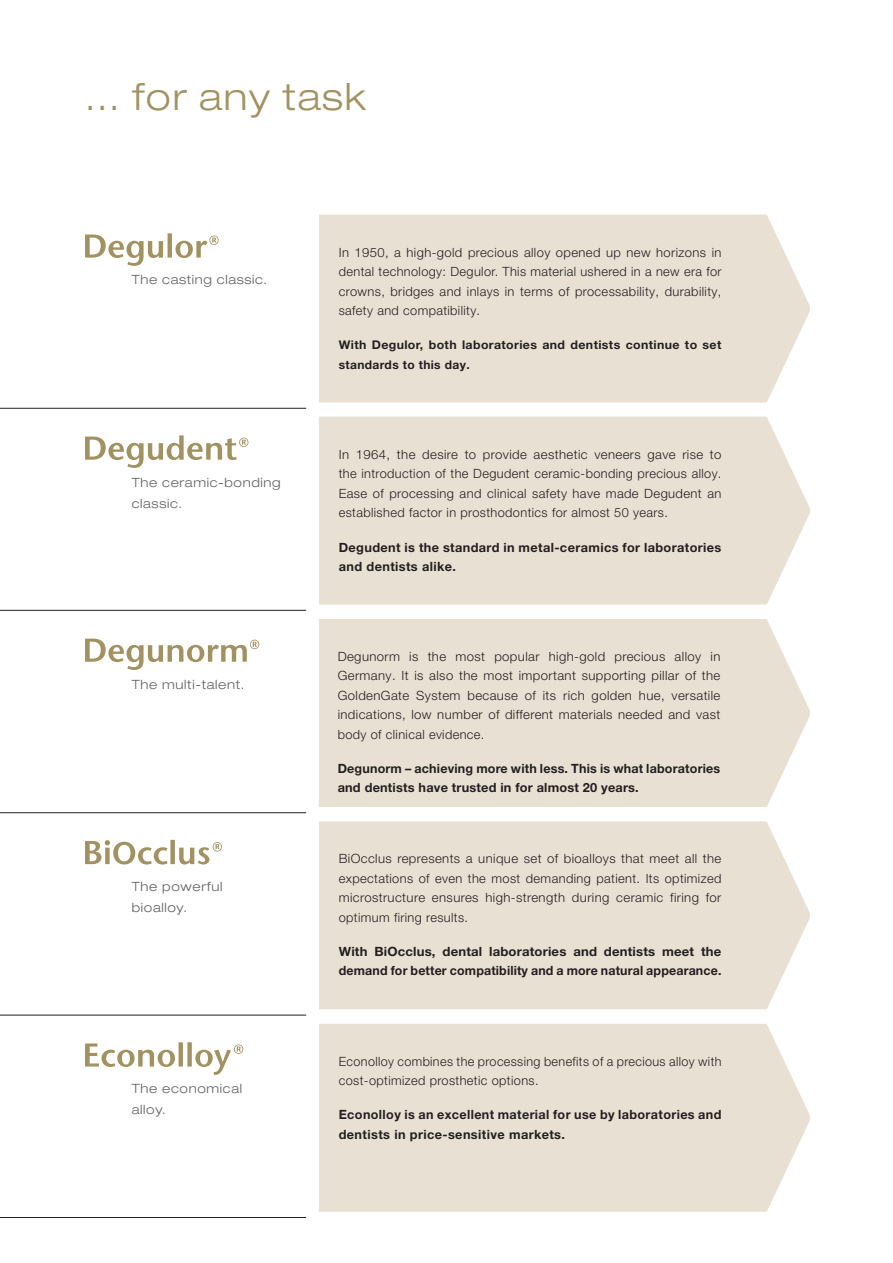
<style>
.page{position:relative;width:893px;height:1263px;background:#fff}
.page>*{position:absolute;margin:0;border:0;box-sizing:border-box;transform-origin:0 0}
.t1{font:300 expanded 37.5px "Helvetica Neue LT Pro";letter-spacing:.045em;color:#a29161}
.t2{font:300 12.75px/19.5px "Helvetica Neue LT Pro";letter-spacing:.03em;color:#231f20;text-align:justify}
.t3{font:700 12.75px/19.5px "Helvetica Neue LT Pro";letter-spacing:.015em;color:#231f20}
.t4{font:300 expanded 12.75px/21px "Helvetica Neue LT Pro";letter-spacing:.05em;color:#636366}
.t5{font:700 12px/19.5px "Helvetica Neue LT Pro";letter-spacing:.03em;color:#231f20}
</style>
<div class="page">
<div style="left:319px;top:215px;width:491px;height:187px;background:#e8e1d3"></div>
<div style="left:319px;top:417px;width:491px;height:187px;background:#e8e1d3"></div>
<div style="left:319px;top:619px;width:491px;height:188px;background:#e8e1d3"></div>
<div style="left:319px;top:821px;width:491px;height:188px;background:#e8e1d3"></div>
<div style="left:319px;top:1024px;width:491px;height:188px;background:#e8e1d3"></div>
<hr style="left:0;top:408px;width:306px;height:1px;background:#231f20">
<hr style="left:0;top:610px;width:306px;height:1px;background:#231f20">
<hr style="left:0;top:812px;width:306px;height:1px;background:#231f20">
<hr style="left:0;top:1015px;width:306px;height:1px;background:#231f20">
<hr style="left:0;top:1217px;width:306px;height:1px;background:#231f20">
<svg style="left:85px;top:233px;width:134px;height:33px"></svg>
<svg style="left:85px;top:435px;width:163px;height:33px"></svg>
<svg style="left:85px;top:639px;width:174px;height:31px"></svg>
<svg style="left:85px;top:1042px;width:158px;height:33px"></svg>
<svg style="left:85px;top:840px;width:137px;height:24px"></svg>
<h1 class="t1" style="left:85px;top:74px;width:283px">... for any task</h1>
<p class="t4" style="left:132px;top:269px;width:137px">The casting classic.</p>
<p class="t4" style="left:132px;top:471px;width:150px">The ceramic-bonding classic.</p>
<p class="t4" style="left:132px;top:673px;width:114px">The multi-talent.</p>
<p class="t4" style="left:132px;top:875px;width:92px">The powerful bioalloy.</p>
<p class="t4" style="left:132px;top:1078px;width:112px">The economical alloy.</p>
<p class="t2" style="left:339px;top:242px;width:384px">In 1950, a high-gold precious alloy opened up new horizons in dental technology: Degulor. This material ushered in a new era for crowns, bridges and inlays in terms of processability, durability, safety and compatibility.</p>
<p class="t5" style="left:339px;top:335px;width:384px">With Degulor, both laboratories and dentists continue to set standards to this day.</p>
<p class="t2" style="left:339px;top:444px;width:384px">In 1964, the desire to provide aesthetic veneers gave rise to the introduction of the Degudent ceramic-bonding precious alloy.<br>Ease of processing and clinical safety have made Degudent an established factor in prosthodontics for almost 50 years.</p>
<p class="t3" style="left:339px;top:537px;width:384px">Degudent is the standard in metal-ceramics for laboratories and dentists alike.</p>
<p class="t2" style="left:338px;top:646px;width:384px">Degunorm is the most popular high-gold precious alloy in Germany. It is also the most important supporting pillar of the GoldenGate System because of its rich golden hue, versatile indications, low number of different materials needed and vast body of clinical evidence.</p>
<p class="t3" style="left:338px;top:758px;width:384px">Degunorm – achieving more with less. This is what laboratories and dentists have trusted in for almost 20 years.</p>
<p class="t2" style="left:339px;top:849px;width:384px">BiOcclus represents a unique set of bioalloys that meet all the expectations of even the most demanding patient. Its optimized microstructure ensures high-strength during ceramic firing for optimum firing results.</p>
<p class="t3" style="left:339px;top:941px;width:384px">With BiOcclus, dental laboratories and dentists meet the demand for better compatibility and a more natural appearance.</p>
<p class="t2" style="left:339px;top:1051px;width:384px">Econolloy combines the processing benefits of a precious alloy with cost-optimized prosthetic options.</p>
<p class="t3" style="left:339px;top:1105px;width:384px">Econolloy is an excellent material for use by laboratories and dentists in price-sensitive markets.</p>
</div>
